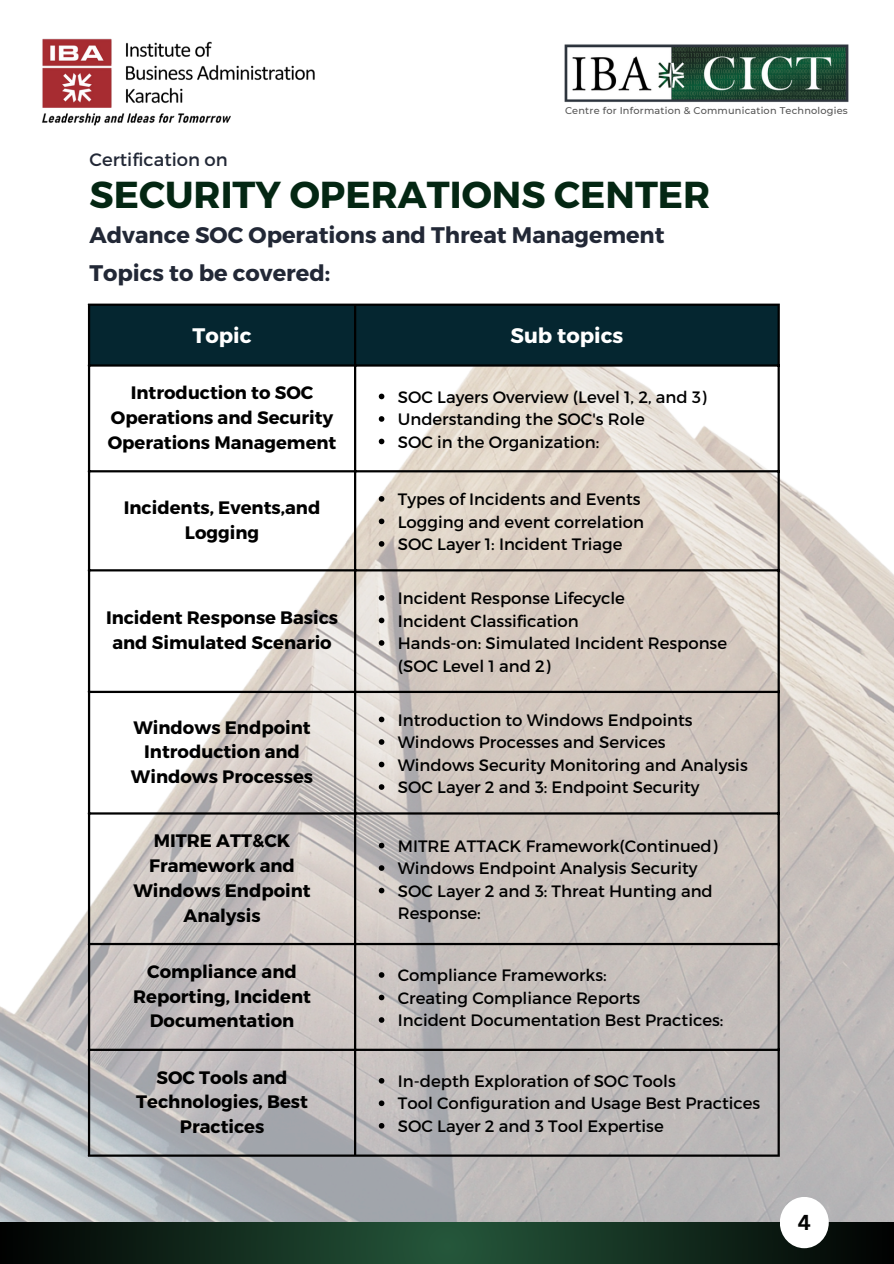
<style>
.page{position:relative;width:894px;height:1264px;background:#fff}
.page>*{position:absolute;margin:0;border:0;box-sizing:border-box;transform-origin:0 0}
.t1{font:700 37.5px "Montserrat";color:#042713}
.t2{font:700 22.5px "Montserrat";color:#222836}
.t3{font:700 21px "Montserrat";color:#fff}
.t4{font:700 21px "Canva Sans";color:#020302}
.t5{font:700 18px/24.8px "Montserrat";color:#000;text-align:center}
.t6{font:18px "Montserrat";color:#222836}
.t7{font:16.5px/22.5px "Montserrat";color:#000}
.t8{font:500 9.75px "Montserrat";letter-spacing:.02em;color:#545454}
</style>
<div class="page">
<img style="left:0;top:106px;width:893px;height:1116px">
<img style="left:34px;top:38px;width:291px;height:92px">
<img style="left:564px;top:44px;width:285px;height:58px">
<svg style="left:0;top:1222px;width:893px;height:41px;background:#132d1e"></svg>
<div style="left:779px;top:1196px;width:49px;height:52px;background:#fff;border-radius:50%"></div>
<div style="left:90px;top:306px;width:687px;height:58px;background:#052630"></div>
<svg style="left:378px;top:393px;width:6px;height:6px"></svg>
<svg style="left:378px;top:416px;width:6px;height:6px"></svg>
<svg style="left:378px;top:438px;width:6px;height:6px"></svg>
<svg style="left:378px;top:496px;width:6px;height:5px"></svg>
<svg style="left:378px;top:518px;width:6px;height:6px"></svg>
<svg style="left:378px;top:541px;width:6px;height:5px"></svg>
<svg style="left:378px;top:595px;width:6px;height:5px"></svg>
<svg style="left:378px;top:617px;width:6px;height:6px"></svg>
<svg style="left:378px;top:640px;width:6px;height:5px"></svg>
<svg style="left:378px;top:716px;width:6px;height:6px"></svg>
<svg style="left:378px;top:739px;width:6px;height:5px"></svg>
<svg style="left:378px;top:761px;width:6px;height:6px"></svg>
<svg style="left:378px;top:784px;width:6px;height:5px"></svg>
<svg style="left:378px;top:842px;width:6px;height:6px"></svg>
<svg style="left:378px;top:865px;width:6px;height:5px"></svg>
<svg style="left:378px;top:887px;width:6px;height:6px"></svg>
<svg style="left:378px;top:972px;width:6px;height:5px"></svg>
<svg style="left:378px;top:994px;width:6px;height:6px"></svg>
<svg style="left:378px;top:1017px;width:6px;height:5px"></svg>
<svg style="left:378px;top:1077px;width:6px;height:6px"></svg>
<svg style="left:378px;top:1100px;width:6px;height:6px"></svg>
<svg style="left:378px;top:1122px;width:6px;height:6px"></svg>
<hr style="left:88px;top:306px;width:2px;height:848px;background:#000">
<hr style="left:354px;top:306px;width:2px;height:848px;background:#000">
<hr style="left:777px;top:306px;width:2px;height:848px;background:#000">
<hr style="left:88px;top:303px;width:691px;height:3px;background:#000">
<hr style="left:88px;top:364px;width:691px;height:2px;background:#000">
<hr style="left:88px;top:470px;width:691px;height:2px;background:#000">
<hr style="left:88px;top:569px;width:691px;height:2px;background:#000">
<hr style="left:88px;top:690px;width:691px;height:3px;background:#000">
<hr style="left:88px;top:812px;width:691px;height:2px;background:#000">
<hr style="left:88px;top:942px;width:691px;height:3px;background:#000">
<hr style="left:88px;top:1048px;width:691px;height:2px;background:#000">
<hr style="left:88px;top:1154px;width:691px;height:2px;background:#000">
<p class="t6" style="left:90px;top:147px;width:140px">Certification on</p>
<p class="t8" style="left:565px;top:104px;width:284px">Centre for Information &amp; Communication Technologies</p>
<p class="t1" style="left:90px;top:170px;width:622px">SECURITY OPERATIONS CENTER</p>
<p class="t2" style="left:89px;top:220px;width:576px">Advance SOC Operations and Threat Management</p>
<p class="t2" style="left:89px;top:259px;width:242px">Topics to be covered:</p>
<h1 class="t3" style="left:192px;top:322px;width:60px">Topic</h1>
<h2 class="t3" style="left:510px;top:322px;width:114px">Sub topics</h2>
<h2 class="t5" style="left:108px;top:379px;width:230px">Introduction to SOC<br>Operations and Security<br>Operations Management</h2>
<p class="t7" style="left:397px;top:384px;width:310px">SOC Layers Overview (Level 1, 2, and 3)</p>
<p class="t7" style="left:397px;top:407px;width:248px">Understanding the SOC's Role</p>
<p class="t7" style="left:397px;top:429px;width:203px">SOC in the Organization:</p>
<p class="t5" style="left:124px;top:494px;width:198px">Incidents, Events,and<br>Logging</p>
<p class="t7" style="left:397px;top:487px;width:244px">Types of Incidents and Events</p>
<p class="t7" style="left:397px;top:509px;width:248px">Logging and event correlation</p>
<p class="t7" style="left:397px;top:532px;width:226px">SOC Layer 1: Incident Triage</p>
<p class="t5" style="left:106px;top:604px;width:233px">Incident Response Basics and Simulated Scenario</p>
<p class="t7" style="left:397px;top:586px;width:228px">Incident Response Lifecycle</p>
<p class="t7" style="left:397px;top:608px;width:182px">Incident Classification</p>
<p class="t7" style="left:397px;top:631px;width:331px">Hands-on: Simulated Incident Response (SOC Level 1 and 2)</p>
<p class="t5" style="left:131px;top:714px;width:184px">Windows Endpoint<br>Introduction and<br>Windows Processes</p>
<p class="t7" style="left:397px;top:707px;width:296px">Introduction to Windows Endpoints</p>
<p class="t7" style="left:397px;top:730px;width:269px">Windows Processes and Services</p>
<p class="t7" style="left:397px;top:752px;width:351px">Windows Security Monitoring and Analysis</p>
<p class="t7" style="left:397px;top:775px;width:303px">SOC Layer 2 and 3: Endpoint Security</p>
<p class="t5" style="left:133px;top:827px;width:179px">MITRE ATT&amp;CK<br>Framework and<br>Windows Endpoint<br>Analysis</p>
<p class="t7" style="left:397px;top:833px;width:321px">MITRE ATTACK Framework(Continued)</p>
<p class="t7" style="left:397px;top:856px;width:301px">Windows Endpoint Analysis Security</p>
<p class="t7" style="left:397px;top:878px;width:316px">SOC Layer 2 and 3: Threat Hunting and<br>Response:</p>
<p class="t5" style="left:133px;top:958px;width:179px">Compliance and<br>Reporting, Incident<br>Documentation</p>
<p class="t7" style="left:397px;top:963px;width:210px">Compliance Frameworks:</p>
<p class="t7" style="left:397px;top:985px;width:244px">Creating Compliance Reports</p>
<p class="t7" style="left:397px;top:1008px;width:327px">Incident Documentation Best Practices:</p>
<p class="t5" style="left:136px;top:1063px;width:173px">SOC Tools and<br>Technologies, Best<br>Practices</p>
<p class="t7" style="left:397px;top:1068px;width:279px">In-depth Exploration of SOC Tools</p>
<p class="t7" style="left:397px;top:1091px;width:364px">Tool Configuration and Usage Best Practices</p>
<p class="t7" style="left:397px;top:1113px;width:267px">SOC Layer 2 and 3 Tool Expertise</p>
<h3 class="t4" style="left:797px;top:1207px;width:15px">4</h3>
</div>
